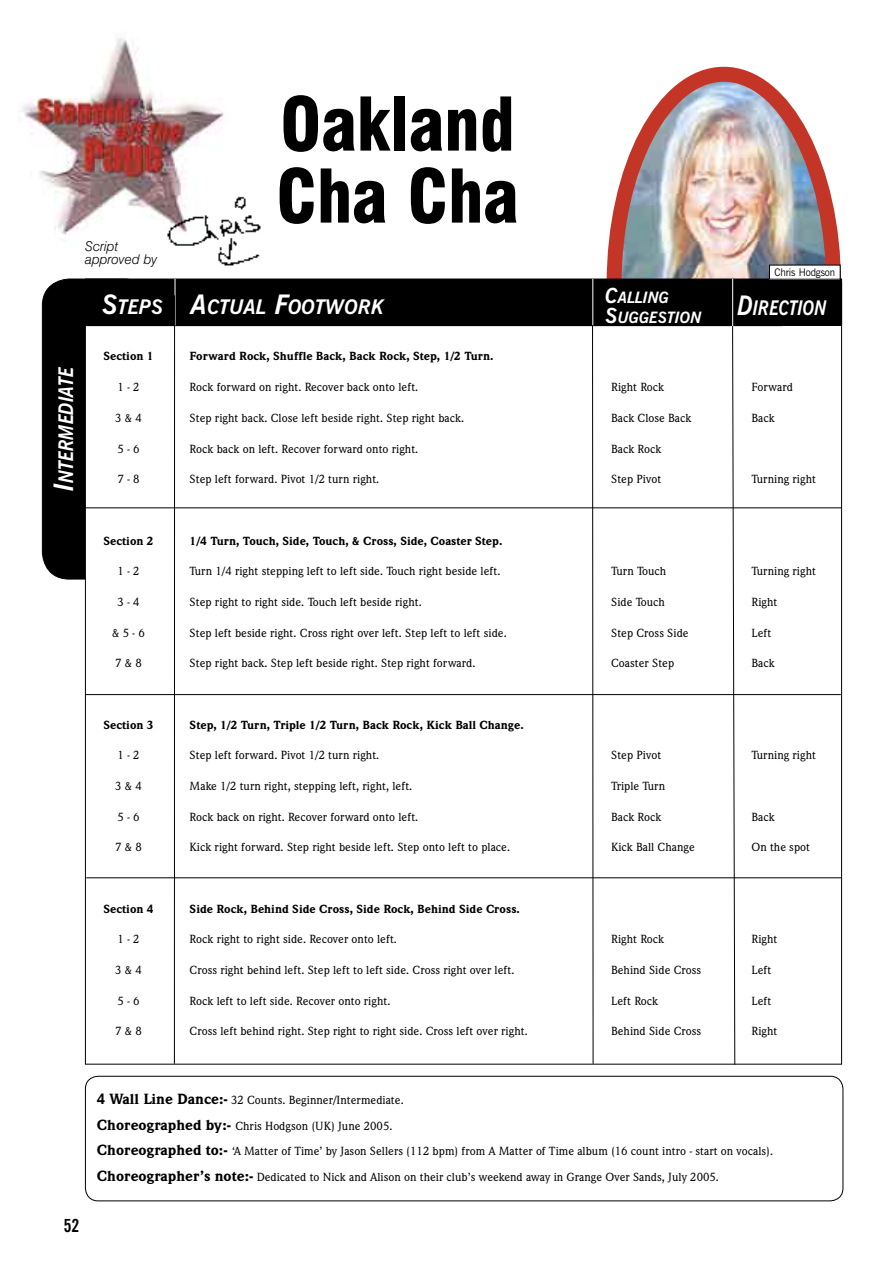
<style>
.page{position:relative;width:893px;height:1263px;background:#fff}
.page>*{position:absolute;margin:0;border:0;box-sizing:border-box;transform-origin:0 0}
.t1{font:900 condensed 72px/72px "Swiss 721 BT";color:#000;scale:.95 1}
.t2{font:italic 700 20.25px "News Gothic BT";color:#fff}
.t3{font:italic 700 20.25px "News Gothic BT";color:#fff;scale:.9 1}
.t4{font:italic 700 20.25px "News Gothic BT";color:#fff;scale:.85 1}
.t5{font:700 condensed 18px "News Gothic BT";color:#000}
.t6{font:italic 700 15.75px/19.5px "News Gothic BT";color:#fff}
.t7{font:italic 300 13.5px/13.5px "Swiss 721 BT";color:#000}
.t8{font:500 12px/25.5px "Weidemann IT Cby BT";color:#000}
.t9{font:900 12px "Weidemann IT Cby BT";color:#000}
.t10{font:10.5px "News Gothic BT";letter-spacing:-.01em;color:#000;scale:.95 1}
.s1{font-size:27px}
.s2{font-size:21px}
.s3{font-weight:900;font-size:15px}
</style>
<div class="page">
<div style="left:42px;top:278px;width:110px;height:301px;background:#000"></div>
<img style="left:614px;top:74px;width:219px;height:205px">
<div style="left:607px;top:67px;width:234px;height:434px;border:15px solid #c23527;border-radius:50%"></div>
<div style="left:85px;top:283px;width:757px;height:781px;background:#fff"></div>
<img style="left:22px;top:38px;width:202px;height:197px">
<div style="left:85px;top:279px;width:757px;height:46px;background:#000"></div>
<div style="left:85px;top:279px;width:757px;height:47px;border:1px solid #000"></div>
<hr style="left:175px;top:279px;width:1px;height:46px;background:#fff">
<hr style="left:592px;top:279px;width:1px;height:46px;background:#fff">
<svg style="left:85px;top:1075px;width:759px;height:126px"></svg>
<hr style="left:174px;top:295px;width:1px;height:769px;background:#000">
<svg style="left:592px;top:325px;width:2px;height:739px"></svg>
<svg style="left:732px;top:295px;width:3px;height:770px"></svg>
<div style="left:769px;top:265px;width:71px;height:14px;background:#fff"></div>
<hr style="left:732px;top:279px;width:1px;height:47px;background:#fff">
<hr style="left:85px;top:507px;width:756px;height:1px;background:#000">
<hr style="left:85px;top:694px;width:756px;height:1px;background:#000">
<hr style="left:86px;top:877px;width:756px;height:1px;background:#000">
<img style="left:160px;top:185px;width:101px;height:81px">
<p class="t7" style="left:85px;top:239px;width:74px">Script approved by</p>
<h1 class="t1" style="left:276px;top:88px;width:256px">Oakland<br>Cha Cha</h1>
<p class="t10" style="left:774px;top:266px;width:65px">Chris Hodgson</p>
<h2 class="t3" style="left:54px;top:491px;width:139px;rotate:-90deg"><span class="s1">I</span>NTERMEDIATE</h2>
<h3 class="t6" style="left:605px;top:288px;width:98px"><span class="s2">C</span>ALLING<br><span class="s2">S</span>UGGESTION</h3>
<h2 class="t2" style="left:102px;top:294px;width:283px"><span class="s1">S</span>TEPS <span class="s1">A</span>CTUAL <span class="s1">F</span>OOTWORK</h2>
<h2 class="t4" style="left:737px;top:296px;width:107px"><span class="s1">D</span>IRECTION</h2>
<p class="t9" style="left:103px;top:349px;width:52px">Section 1</p>
<p class="t9" style="left:190px;top:349px;width:305px">Forward Rock, Shuffle Back, Back Rock, Step, 1/2 Turn.</p>
<p class="t8" style="left:117px;top:374px;width:24px">1 - 2</p>
<p class="t8" style="left:190px;top:374px;width:230px">Rock forward on right. Recover back onto left.</p>
<p class="t8" style="left:611px;top:374px;width:55px">Right Rock</p>
<p class="t8" style="left:751px;top:374px;width:43px">Forward</p>
<p class="t8" style="left:115px;top:405px;width:28px">3 &amp; 4</p>
<p class="t8" style="left:190px;top:405px;width:276px">Step right back. Close left beside right. Step right back.</p>
<p class="t8" style="left:611px;top:405px;width:82px">Back Close Back</p>
<p class="t8" style="left:751px;top:405px;width:25px">Back</p>
<p class="t8" style="left:117px;top:435px;width:24px">5 - 6</p>
<p class="t8" style="left:190px;top:435px;width:230px">Rock back on left. Recover forward onto right.</p>
<p class="t8" style="left:611px;top:435px;width:52px">Back Rock</p>
<p class="t8" style="left:117px;top:466px;width:24px">7 - 8</p>
<p class="t8" style="left:190px;top:466px;width:191px">Step left forward. Pivot 1/2 turn right.</p>
<p class="t8" style="left:611px;top:466px;width:52px">Step Pivot</p>
<p class="t8" style="left:751px;top:466px;width:66px">Turning right</p>
<p class="t9" style="left:103px;top:533px;width:52px">Section 2</p>
<p class="t9" style="left:190px;top:533px;width:314px">1/4 Turn, Touch, Side, Touch, &amp; Cross, Side, Coaster Step.</p>
<p class="t8" style="left:117px;top:558px;width:24px">1 - 2</p>
<p class="t8" style="left:190px;top:558px;width:312px">Turn 1/4 right stepping left to left side. Touch right beside left.</p>
<p class="t8" style="left:611px;top:558px;width:57px">Turn Touch</p>
<p class="t8" style="left:751px;top:558px;width:66px">Turning right</p>
<p class="t8" style="left:117px;top:589px;width:24px">3 - 4</p>
<p class="t8" style="left:190px;top:589px;width:234px">Step right to right side. Touch left beside right.</p>
<p class="t8" style="left:611px;top:589px;width:55px">Side Touch</p>
<p class="t8" style="left:751px;top:589px;width:27px">Right</p>
<p class="t8" style="left:112px;top:619px;width:34px">&amp; 5 - 6</p>
<p class="t8" style="left:190px;top:619px;width:319px">Step left beside right. Cross right over left. Step left to left side.</p>
<p class="t8" style="left:611px;top:619px;width:79px">Step Cross Side</p>
<p class="t8" style="left:751px;top:619px;width:21px">Left</p>
<p class="t8" style="left:115px;top:650px;width:28px">7 &amp; 8</p>
<p class="t8" style="left:190px;top:650px;width:287px">Step right back. Step left beside right. Step right forward.</p>
<p class="t8" style="left:611px;top:650px;width:65px">Coaster Step</p>
<p class="t8" style="left:751px;top:650px;width:25px">Back</p>
<p class="t9" style="left:103px;top:717px;width:52px">Section 3</p>
<p class="t9" style="left:190px;top:717px;width:336px">Step, 1/2 Turn, Triple 1/2 Turn, Back Rock, Kick Ball Change.</p>
<p class="t8" style="left:117px;top:742px;width:24px">1 - 2</p>
<p class="t8" style="left:190px;top:742px;width:191px">Step left forward. Pivot 1/2 turn right.</p>
<p class="t8" style="left:611px;top:742px;width:52px">Step Pivot</p>
<p class="t8" style="left:751px;top:742px;width:66px">Turning right</p>
<p class="t8" style="left:115px;top:773px;width:28px">3 &amp; 4</p>
<p class="t8" style="left:190px;top:773px;width:224px">Make 1/2 turn right, stepping left, right, left.</p>
<p class="t8" style="left:611px;top:773px;width:56px">Triple Turn</p>
<p class="t8" style="left:117px;top:804px;width:24px">5 - 6</p>
<p class="t8" style="left:190px;top:804px;width:230px">Rock back on right. Recover forward onto left.</p>
<p class="t8" style="left:611px;top:804px;width:52px">Back Rock</p>
<p class="t8" style="left:751px;top:804px;width:25px">Back</p>
<p class="t8" style="left:115px;top:834px;width:28px">7 &amp; 8</p>
<p class="t8" style="left:190px;top:834px;width:322px">Kick right forward. Step right beside left. Step onto left to place.</p>
<p class="t8" style="left:611px;top:834px;width:85px">Kick Ball Change</p>
<p class="t8" style="left:751px;top:834px;width:60px">On the spot</p>
<p class="t9" style="left:103px;top:901px;width:52px">Section 4</p>
<p class="t9" style="left:190px;top:901px;width:332px">Side Rock, Behind Side Cross, Side Rock, Behind Side Cross.</p>
<p class="t8" style="left:117px;top:926px;width:24px">1 - 2</p>
<p class="t8" style="left:190px;top:926px;width:209px">Rock right to right side. Recover onto left.</p>
<p class="t8" style="left:611px;top:926px;width:55px">Right Rock</p>
<p class="t8" style="left:751px;top:926px;width:27px">Right</p>
<p class="t8" style="left:115px;top:957px;width:28px">3 &amp; 4</p>
<p class="t8" style="left:190px;top:957px;width:326px">Cross right behind left. Step left to left side. Cross right over left.</p>
<p class="t8" style="left:611px;top:957px;width:92px">Behind Side Cross</p>
<p class="t8" style="left:751px;top:957px;width:21px">Left</p>
<p class="t8" style="left:117px;top:988px;width:24px">5 - 6</p>
<p class="t8" style="left:190px;top:988px;width:202px">Rock left to left side. Recover onto right.</p>
<p class="t8" style="left:611px;top:988px;width:49px">Left Rock</p>
<p class="t8" style="left:751px;top:988px;width:21px">Left</p>
<p class="t8" style="left:115px;top:1018px;width:28px">7 &amp; 8</p>
<p class="t8" style="left:190px;top:1018px;width:340px">Cross left behind right. Step right to right side. Cross left over right.</p>
<p class="t8" style="left:611px;top:1018px;width:92px">Behind Side Cross</p>
<p class="t8" style="left:751px;top:1018px;width:27px">Right</p>
<h3 class="t5" style="left:64px;top:1215px;width:17px">52</h3>
<p class="t8" style="left:97px;top:1087px;width:678px"><span class="s3">4 Wall Line Dance:-</span> 32 Counts. Beginner/Intermediate.<br><span class="s3">Choreographed by:-</span> Chris Hodgson (UK) June 2005.<br><span class="s3">Choreographed to:-</span> ‘A Matter of Time’ by Jason Sellers (112 bpm) from A Matter of Time album (16 count intro - start on vocals).<br><span class="s3">Choreographer’s note:-</span> Dedicated to Nick and Alison on their club’s weekend away in Grange Over Sands, July 2005.</p>
</div>
